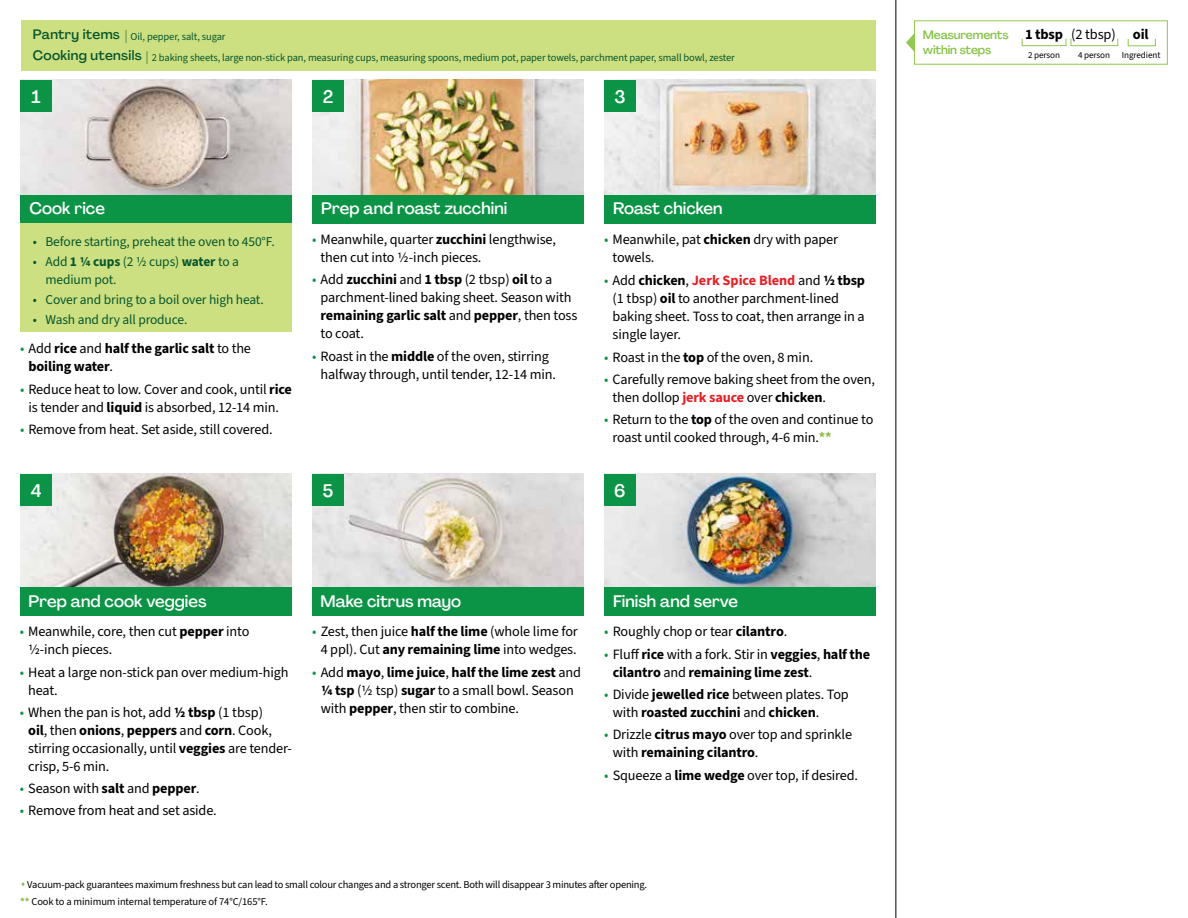
<style>
.page{position:relative;width:1188px;height:918px;background:#fff}
.page>*{position:absolute;margin:0;border:0;box-sizing:border-box;transform-origin:0 0}
.t1{font:500 18px "Agrandir";color:#fff}
.t2{font:500 16.5px "Agrandir";color:#fff}
.t3{font:700 14.4px "Source Sans 3";letter-spacing:-.01em;color:#000}
.t4{font:14.25px/18px "Source Sans 3";letter-spacing:-.01em;color:#000}
.t5{font:700 14.25px/18px "Source Sans 3";letter-spacing:-.01em;color:#000}
.t6{font:13.5px/18px "Source Sans 3";letter-spacing:-.01em;color:#05562c}
.t7{font:500 13.5px "Agrandir";letter-spacing:.025em;color:#05562c}
.t8{font:500 12px/15.8px "Agrandir";letter-spacing:-.01em;color:#82c341}
.t9{font:10.5px/17.4px "Source Sans 3";letter-spacing:-.02em;color:#000}
.t10{font:10.5px "Source Sans 3";letter-spacing:-.01em;color:#05562c}
.t11{font:9.15px "Source Sans 3";letter-spacing:-.01em;color:#000}
.s1{font-family:"Agrandir";font-weight:500;font-size:13.5px}
.s2{font-weight:700}
.s3{font-weight:400;color:#0b9446}
.s4{font-weight:400}
.s5{color:#0b9446}
.s6{font-weight:700;color:#ed1d24}
.s7{font-weight:700;color:#8cba42}
.s8{color:#8cba42}
</style>
<div class="page">
<img style="left:20px;top:474px;width:272px;height:113px">
<img style="left:312px;top:474px;width:272px;height:113px">
<img style="left:604px;top:473px;width:272px;height:114px">
<img style="left:20px;top:80px;width:272px;height:115px">
<img style="left:312px;top:80px;width:272px;height:115px">
<img style="left:604px;top:80px;width:272px;height:115px">
<div style="left:312px;top:195px;width:272px;height:29px;background:#0b9446"></div>
<div style="left:20px;top:195px;width:272px;height:29px;background:#0b9446"></div>
<div style="left:20px;top:587px;width:272px;height:29px;background:#0b9446"></div>
<div style="left:312px;top:587px;width:272px;height:29px;background:#0b9446"></div>
<div style="left:604px;top:587px;width:272px;height:29px;background:#0b9446"></div>
<div style="left:604px;top:195px;width:272px;height:29px;background:#0b9446"></div>
<div style="left:21px;top:20px;width:855px;height:51px;background:#cde081"></div>
<div style="left:20px;top:224px;width:272px;height:108px;background:#cde081"></div>
<hr style="left:896px;top:0;width:1px;height:918px;background:#000">
<div style="left:20px;top:474px;width:32px;height:32px;background:#0b9446"></div>
<div style="left:20px;top:80px;width:32px;height:32px;background:#0b9446"></div>
<div style="left:312px;top:474px;width:32px;height:32px;background:#0b9446"></div>
<div style="left:312px;top:80px;width:32px;height:32px;background:#0b9446"></div>
<div style="left:604px;top:474px;width:32px;height:32px;background:#0b9446"></div>
<div style="left:604px;top:80px;width:32px;height:32px;background:#0b9446"></div>
<div style="left:914px;top:20px;width:254px;height:45px;border:1px solid #91c84e"></div>
<div style="left:1022px;top:38px;width:44px;height:8px;border:1px solid #91c84e"></div>
<div style="left:1071px;top:38px;width:47px;height:8px;border:1px solid #91c84e"></div>
<div style="left:1128px;top:38px;width:28px;height:8px;border:1px solid #91c84e"></div>
<svg style="left:906px;top:33px;width:9px;height:19px"></svg>
<p class="t10" style="left:33px;top:30px;width:194px"><span class="s1">Pantry items |</span> Oil, pepper, salt, sugar</p>
<p class="t7" style="left:33px;top:47px;width:110px">Cooking utensils</p>
<p class="t10" style="left:146px;top:51px;width:590px"><span class="s1">|</span> 2 baking sheets, large non-stick pan, measuring cups, measuring spoons, medium pot, paper towels, parchment paper, small bowl, zester</p>
<p class="t1" style="left:32px;top:86px;width:11px">1</p>
<p class="t1" style="left:323px;top:86px;width:12px">2</p>
<p class="t1" style="left:614px;top:85px;width:13px">3</p>
<p class="t2" style="left:29px;top:198px;width:77px">Cook rice</p>
<p class="t6" style="left:33px;top:232px;width:244px">• Before starting, preheat the oven to 450°F.</p>
<p class="t6" style="left:45px;top:252px;width:195px;text-indent:-13px">• Add <span class="s2">1 1/4 cups</span> (2 1/2 cups) <span class="s2">water</span> to a medium pot.</p>
<p class="t6" style="left:33px;top:290px;width:233px">• Cover and bring to a boil over high heat.</p>
<p class="t6" style="left:33px;top:310px;width:156px">• Wash and dry all produce.</p>
<p class="t5" style="left:29px;top:340px;width:224px;text-indent:-9px"><span class="s3">•</span> <span class="s4">Add</span> rice <span class="s4">and</span> half the garlic salt <span class="s4">to the </span>boiling water<span class="s4">.</span></p>
<p class="t4" style="left:20px;top:380px;width:274px;text-align:center"><span class="s5">•</span> Reduce heat to low. Cover and cook, until <span class="s2">rice </span>is tender and <span class="s2">liquid</span> is absorbed, 12-14 min.</p>
<p class="t4" style="left:20px;top:420px;width:254px"><span class="s5">•</span> Remove from heat. Set aside, still covered.</p>
<p class="t1" style="left:31px;top:479px;width:12px">4</p>
<p class="t2" style="left:321px;top:198px;width:188px">Prep and roast zucchini</p>
<p class="t2" style="left:613px;top:198px;width:111px">Roast chicken</p>
<p class="t4" style="left:321px;top:230px;width:237px;text-indent:-9px"><span class="s5">•</span> Meanwhile, quarter <span class="s2">zucchini</span> lengthwise, then cut into 1/2-inch pieces.</p>
<p class="t4" style="left:321px;top:271px;width:258px;text-indent:-9px"><span class="s5">•</span> Add <span class="s2">zucchini</span> and <span class="s2">1 tbsp</span> (2 tbsp) <span class="s2">oil</span> to a parchment-lined baking sheet. Season with <span class="s2">remaining garlic salt</span> and <span class="s2">pepper</span>, then toss to coat.</p>
<p class="t4" style="left:312px;top:347px;width:245px;text-align:center"><span class="s5">•</span> Roast in the <span class="s2">middle</span> of the oven, stirring halfway through, until tender, 12-14 min.</p>
<p class="t1" style="left:323px;top:479px;width:12px">5</p>
<p class="t4" style="left:613px;top:230px;width:227px;text-indent:-9px"><span class="s5">•</span> Meanwhile, pat <span class="s2">chicken</span> dry with paper towels.</p>
<p class="t4" style="left:613px;top:272px;width:254px;text-indent:-9px"><span class="s5">•</span> Add <span class="s2">chicken</span>, <span class="s6">Jerk Spice Blend</span> and <span class="s2">1/2 tbsp </span>(1 tbsp) <span class="s2">oil</span> to another parchment-lined baking sheet. Toss to coat, then arrange in a single layer.</p>
<p class="t4" style="left:604px;top:348px;width:211px"><span class="s5">•</span> Roast in the <span class="s2">top</span> of the oven, 8 min.</p>
<p class="t4" style="left:613px;top:370px;width:264px;text-indent:-9px"><span class="s5">•</span> Carefully remove baking sheet from the oven, then dollop <span class="s6">jerk sauce</span> over <span class="s2">chicken</span>.</p>
<p class="t4" style="left:613px;top:410px;width:262px;text-indent:-9px"><span class="s5">•</span> Return to the <span class="s2">top</span> of the oven and continue to roast until cooked through, 4-6 min.<span class="s7">**</span></p>
<p class="t1" style="left:614px;top:479px;width:13px">6</p>
<p class="t2" style="left:29px;top:591px;width:179px">Prep and cook veggies</p>
<p class="t2" style="left:321px;top:591px;width:142px">Make citrus mayo</p>
<p class="t2" style="left:613px;top:591px;width:127px">Finish and serve</p>
<p class="t4" style="left:28px;top:623px;width:223px;text-indent:-9px"><span class="s5">•</span> Meanwhile, core, then cut <span class="s2">pepper</span> into<br>1/2-inch pieces.</p>
<p class="t4" style="left:28px;top:663px;width:262px;text-indent:-9px"><span class="s5">•</span> Heat a large non-stick pan over medium-high heat.</p>
<p class="t4" style="left:28px;top:703px;width:265px;text-indent:-9px"><span class="s5">•</span> When the pan is hot, add <span class="s2">1/2 tbsp</span> (1 tbsp)<br><span class="s2">oil</span>, then <span class="s2">onions</span>, <span class="s2">peppers</span> and <span class="s2">corn</span>. Cook, stirring occasionally, until <span class="s2">veggies</span> are tender&shy;crisp, 5-6 min.</p>
<p class="t4" style="left:20px;top:780px;width:182px"><span class="s5">•</span> Season with <span class="s2">salt</span> and <span class="s2">pepper</span>.</p>
<p class="t4" style="left:20px;top:802px;width:199px"><span class="s5">•</span> Remove from heat and set aside.</p>
<p class="t4" style="left:312px;top:623px;width:267px;text-align:center"><span class="s5">•</span> Zest, then juice <span class="s2">half the lime</span> (whole lime for<br>4 ppl). Cut <span class="s2">any remaining lime</span> into wedges.</p>
<p class="t4" style="left:321px;top:663px;width:262px;text-indent:-9px"><span class="s5">•</span> Add <span class="s2">mayo</span>, <span class="s2">lime juice</span>, <span class="s2">half the lime zest</span> and<br><span class="s2">1/4 tsp</span> (1/2 tsp) <span class="s2">sugar</span> to a small bowl. Season with <span class="s2">pepper</span>, then stir to combine.</p>
<p class="t4" style="left:604px;top:623px;width:185px"><span class="s5">•</span> Roughly chop or tear <span class="s2">cilantro</span>.</p>
<p class="t5" style="left:613px;top:645px;width:259px;text-indent:-9px"><span class="s3">•</span> <span class="s4">Fluff</span> rice <span class="s4">with a fork. Stir in</span> veggies<span class="s4">,</span> half the cilantro <span class="s4">and</span> remaining lime zest<span class="s4">.</span></p>
<p class="t5" style="left:613px;top:686px;width:238px;text-indent:-9px"><span class="s3">•</span> <span class="s4">Divide</span> jewelled rice <span class="s4">between plates. Top with</span> roasted zucchini <span class="s4">and</span> chicken<span class="s4">.</span></p>
<p class="t4" style="left:613px;top:726px;width:241px;text-indent:-9px"><span class="s5">•</span> Drizzle <span class="s2">citrus mayo</span> over top and sprinkle with <span class="s2">remaining cilantro</span>.</p>
<p class="t4" style="left:604px;top:766px;width:255px"><span class="s5">•</span> Squeeze a <span class="s2">lime wedge</span> over top, if desired.</p>
<p class="t9" style="left:20px;top:875px;width:629px"><span class="s8">▲</span> Vacuum-pack guarantees maximum freshness but can lead to small colour changes and a stronger scent. Both will disappear 3 minutes after opening. <span class="s7">**</span> Cook to a minimum internal temperature of 74°C/165°F.</p>
<p class="t8" style="left:923px;top:26px;width:87px">Measurements within steps</p>
<p class="t3" style="left:1025px;top:25px;width:125px">1 tbsp <span class="s4">(2 tbsp)</span> oil</p>
<p class="t11" style="left:1028px;top:49px;width:34px">2 person</p>
<p class="t11" style="left:1078px;top:49px;width:34px">4 person</p>
<p class="t11" style="left:1122px;top:49px;width:40px">Ingredient</p>
</div>
